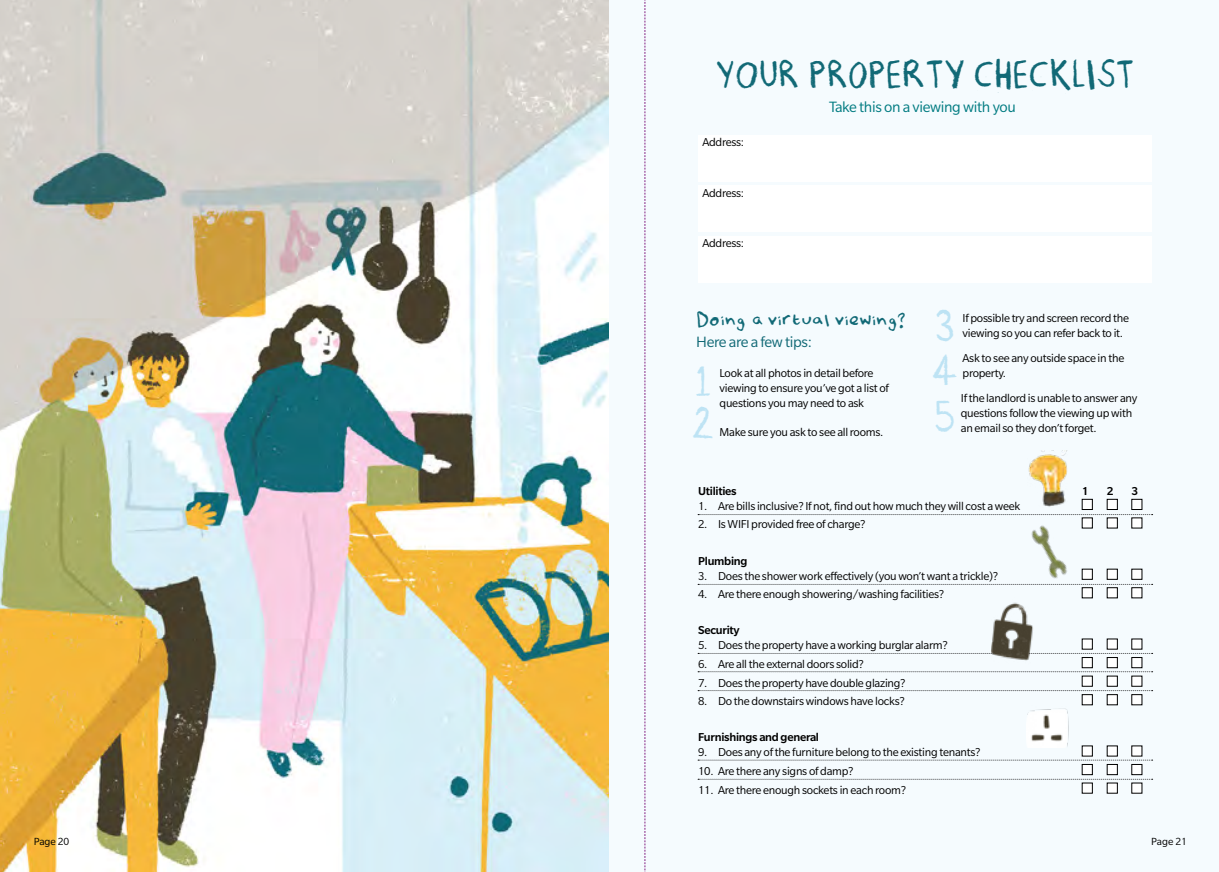
<style>
.page{position:relative;width:1219px;height:872px;background:#fff}
.page>*{position:absolute;margin:0;border:0;box-sizing:border-box;transform-origin:0 0}
.t1{font:42.5px/45px "Megdobbynfont";color:#bde3f4}
.t2{font:37.5px "Megdobbynfont";letter-spacing:-.03em;color:#116976}
.t3{font:22.5px "Megdobbynfont";letter-spacing:-.03em;color:#116976}
.t4{font:16.25px "Slate Pro";letter-spacing:-.02em;color:#007b81}
.t5{font:16.25px "Slate Pro";letter-spacing:-.02em;color:#116976}
.t6{font:12.5px/15px "Slate Pro";letter-spacing:-.02em;color:#000}
.t7{font:500 12.5px "Slate Pro";letter-spacing:-.02em;color:#000}
.t8{font:11.25px "Slate Pro";color:#000}
</style>
<div class="page">
<img style="left:0;top:0;width:609px;height:872px">
<div style="left:609px;top:0;width:610px;height:872px;background:#f5fbfe"></div>
<div style="left:698px;top:236px;width:454px;height:46px;background:#fff"></div>
<div style="left:698px;top:185px;width:454px;height:47px;background:#fff"></div>
<div style="left:698px;top:135px;width:454px;height:46px;background:#fff"></div>
<div style="left:1082px;top:499px;width:10px;height:10px;background:#fff"></div>
<div style="left:1082px;top:499px;width:11px;height:11px;border:1px solid #000"></div>
<div style="left:1107px;top:499px;width:10px;height:10px;background:#fff"></div>
<div style="left:1107px;top:499px;width:11px;height:11px;border:1px solid #000"></div>
<div style="left:1132px;top:499px;width:10px;height:10px;background:#fff"></div>
<div style="left:1131px;top:499px;width:11px;height:11px;border:1px solid #000"></div>
<div style="left:1082px;top:518px;width:10px;height:10px;background:#fff"></div>
<div style="left:1082px;top:517px;width:11px;height:11px;border:1px solid #000"></div>
<div style="left:1107px;top:518px;width:10px;height:10px;background:#fff"></div>
<div style="left:1107px;top:517px;width:11px;height:11px;border:1px solid #000"></div>
<div style="left:1132px;top:518px;width:10px;height:10px;background:#fff"></div>
<div style="left:1082px;top:569px;width:10px;height:10px;background:#fff"></div>
<div style="left:1082px;top:569px;width:11px;height:10px;border:1px solid #000"></div>
<div style="left:1107px;top:569px;width:10px;height:10px;background:#fff"></div>
<div style="left:1107px;top:569px;width:11px;height:10px;border:1px solid #000"></div>
<div style="left:1132px;top:569px;width:10px;height:10px;background:#fff"></div>
<div style="left:1082px;top:587px;width:10px;height:11px;background:#fff"></div>
<div style="left:1082px;top:587px;width:11px;height:11px;border:1px solid #000"></div>
<div style="left:1107px;top:587px;width:10px;height:11px;background:#fff"></div>
<div style="left:1107px;top:587px;width:11px;height:11px;border:1px solid #000"></div>
<div style="left:1132px;top:587px;width:10px;height:11px;background:#fff"></div>
<div style="left:1131px;top:587px;width:11px;height:11px;border:1px solid #000"></div>
<div style="left:1082px;top:639px;width:10px;height:10px;background:#fff"></div>
<div style="left:1082px;top:638px;width:11px;height:11px;border:1px solid #000"></div>
<div style="left:1107px;top:639px;width:10px;height:10px;background:#fff"></div>
<div style="left:1107px;top:638px;width:11px;height:11px;border:1px solid #000"></div>
<div style="left:1132px;top:639px;width:10px;height:10px;background:#fff"></div>
<div style="left:1082px;top:657px;width:10px;height:10px;background:#fff"></div>
<div style="left:1082px;top:657px;width:11px;height:11px;border:1px solid #000"></div>
<div style="left:1107px;top:657px;width:10px;height:10px;background:#fff"></div>
<div style="left:1107px;top:657px;width:11px;height:11px;border:1px solid #000"></div>
<div style="left:1132px;top:657px;width:10px;height:10px;background:#fff"></div>
<div style="left:1131px;top:657px;width:11px;height:11px;border:1px solid #000"></div>
<div style="left:1082px;top:676px;width:10px;height:10px;background:#fff"></div>
<div style="left:1082px;top:676px;width:11px;height:10px;border:1px solid #000"></div>
<div style="left:1107px;top:676px;width:10px;height:10px;background:#fff"></div>
<div style="left:1107px;top:676px;width:11px;height:10px;border:1px solid #000"></div>
<div style="left:1132px;top:676px;width:10px;height:10px;background:#fff"></div>
<div style="left:1082px;top:694px;width:10px;height:11px;background:#fff"></div>
<div style="left:1082px;top:694px;width:11px;height:11px;border:1px solid #000"></div>
<div style="left:1107px;top:694px;width:10px;height:11px;background:#fff"></div>
<div style="left:1107px;top:694px;width:11px;height:11px;border:1px solid #000"></div>
<div style="left:1132px;top:694px;width:10px;height:11px;background:#fff"></div>
<div style="left:1131px;top:694px;width:11px;height:11px;border:1px solid #000"></div>
<div style="left:1082px;top:746px;width:10px;height:10px;background:#fff"></div>
<div style="left:1082px;top:745px;width:11px;height:11px;border:1px solid #000"></div>
<div style="left:1107px;top:746px;width:10px;height:10px;background:#fff"></div>
<div style="left:1107px;top:745px;width:11px;height:11px;border:1px solid #000"></div>
<div style="left:1132px;top:746px;width:10px;height:10px;background:#fff"></div>
<div style="left:1082px;top:764px;width:10px;height:10px;background:#fff"></div>
<div style="left:1082px;top:764px;width:11px;height:11px;border:1px solid #000"></div>
<div style="left:1107px;top:764px;width:10px;height:10px;background:#fff"></div>
<div style="left:1107px;top:764px;width:11px;height:11px;border:1px solid #000"></div>
<div style="left:1132px;top:764px;width:10px;height:10px;background:#fff"></div>
<div style="left:1131px;top:764px;width:11px;height:11px;border:1px solid #000"></div>
<div style="left:1082px;top:783px;width:10px;height:10px;background:#fff"></div>
<div style="left:1082px;top:782px;width:11px;height:11px;border:1px solid #000"></div>
<div style="left:1107px;top:783px;width:10px;height:10px;background:#fff"></div>
<div style="left:1107px;top:782px;width:11px;height:11px;border:1px solid #000"></div>
<div style="left:1132px;top:783px;width:10px;height:10px;background:#fff"></div>
<svg style="left:698px;top:514px;width:455px;height:1px"></svg>
<svg style="left:698px;top:584px;width:455px;height:1px"></svg>
<svg style="left:698px;top:653px;width:455px;height:1px"></svg>
<svg style="left:698px;top:671px;width:455px;height:1px"></svg>
<svg style="left:698px;top:690px;width:455px;height:1px"></svg>
<svg style="left:698px;top:760px;width:455px;height:1px"></svg>
<svg style="left:698px;top:779px;width:455px;height:1px"></svg>
<img style="left:1028px;top:450px;width:40px;height:57px">
<img style="left:1011px;top:525px;width:70px;height:60px">
<img style="left:992px;top:602px;width:42px;height:59px">
<img style="left:1027px;top:708px;width:42px;height:38px">
<svg style="left:645px;top:0;width:1px;height:872px"></svg>
<h2 class="t2" style="left:715px;top:56px;width:421px">YOUR PROPERTY CHECKLIST</h2>
<p class="t6" style="left:702px;top:135px;width:43px">Address:</p>
<p class="t6" style="left:702px;top:185px;width:43px">Address:</p>
<p class="t6" style="left:702px;top:236px;width:43px">Address:</p>
<h3 class="t4" style="left:829px;top:99px;width:188px">Take this on a viewing with you</h3>
<h1 class="t1" style="left:931px;top:303px;width:30px">3<br>4</h1>
<h3 class="t3" style="left:696px;top:309px;width:211px">Doing a virtual viewing?</h3>
<h3 class="t5" style="left:696px;top:333px;width:117px">Here are a few tips:</h3>
<p class="t6" style="left:962px;top:310px;width:168px">If possible try and screen record the viewing so you can refer back to it.</p>
<p class="t6" style="left:962px;top:351px;width:163px">Ask to see any outside space in the property.</p>
<h1 class="t1" style="left:694px;top:360px;width:20px">1</h1>
<p class="t6" style="left:720px;top:365px;width:171px">Look at all photos in detail before viewing to ensure you’ve got a list of questions you may need to ask</p>
<p class="t6" style="left:720px;top:424px;width:165px">Make sure you ask to see all rooms.</p>
<p class="t6" style="left:961px;top:390px;width:178px">If the landlord is unable to answer any questions follow the viewing up with an email so they don’t forget.</p>
<h1 class="t1" style="left:691px;top:401px;width:26px">2</h1>
<h1 class="t1" style="left:934px;top:393px;width:24px">5</h1>
<p class="t7" style="left:698px;top:484px;width:40px">Utilities</p>
<p class="t7" style="left:1082px;top:484px;width:8px">1</p>
<p class="t7" style="left:1107px;top:484px;width:8px">2</p>
<p class="t7" style="left:1131px;top:484px;width:8px">3</p>
<p class="t6" style="left:698px;top:498px;width:324px">1. Are bills inclusive? If not, find out how much they will cost a week</p>
<p class="t6" style="left:698px;top:517px;width:169px">2. Is WIFI provided free of charge?</p>
<p class="t7" style="left:698px;top:554px;width:51px">Plumbing</p>
<p class="t6" style="left:698px;top:568px;width:301px">3. Does the shower work effectively (you won’t want a trickle)?</p>
<p class="t6" style="left:698px;top:586px;width:248px">4. Are there enough showering/washing facilities?</p>
<p class="t7" style="left:698px;top:624px;width:43px">Security</p>
<p class="t6" style="left:698px;top:638px;width:251px">5. Does the property have a working burglar alarm?</p>
<p class="t6" style="left:698px;top:656px;width:167px">6. Are all the external doors solid?</p>
<p class="t6" style="left:698px;top:675px;width:209px">7. Does the property have double glazing?</p>
<p class="t6" style="left:698px;top:693px;width:208px">8. Do the downstairs windows have locks?</p>
<p class="t7" style="left:698px;top:730px;width:122px">Furnishings and general</p>
<p class="t6" style="left:698px;top:745px;width:284px">9. Does any of the furniture belong to the existing tenants?</p>
<p class="t6" style="left:698px;top:763px;width:157px">10. Are there any signs of damp?</p>
<p class="t6" style="left:698px;top:782px;width:210px">11. Are there enough sockets in each room?</p>
<p class="t8" style="left:34px;top:835px;width:37px">Page 20</p>
<p class="t8" style="left:1151px;top:835px;width:37px">Page 21</p>
</div>
